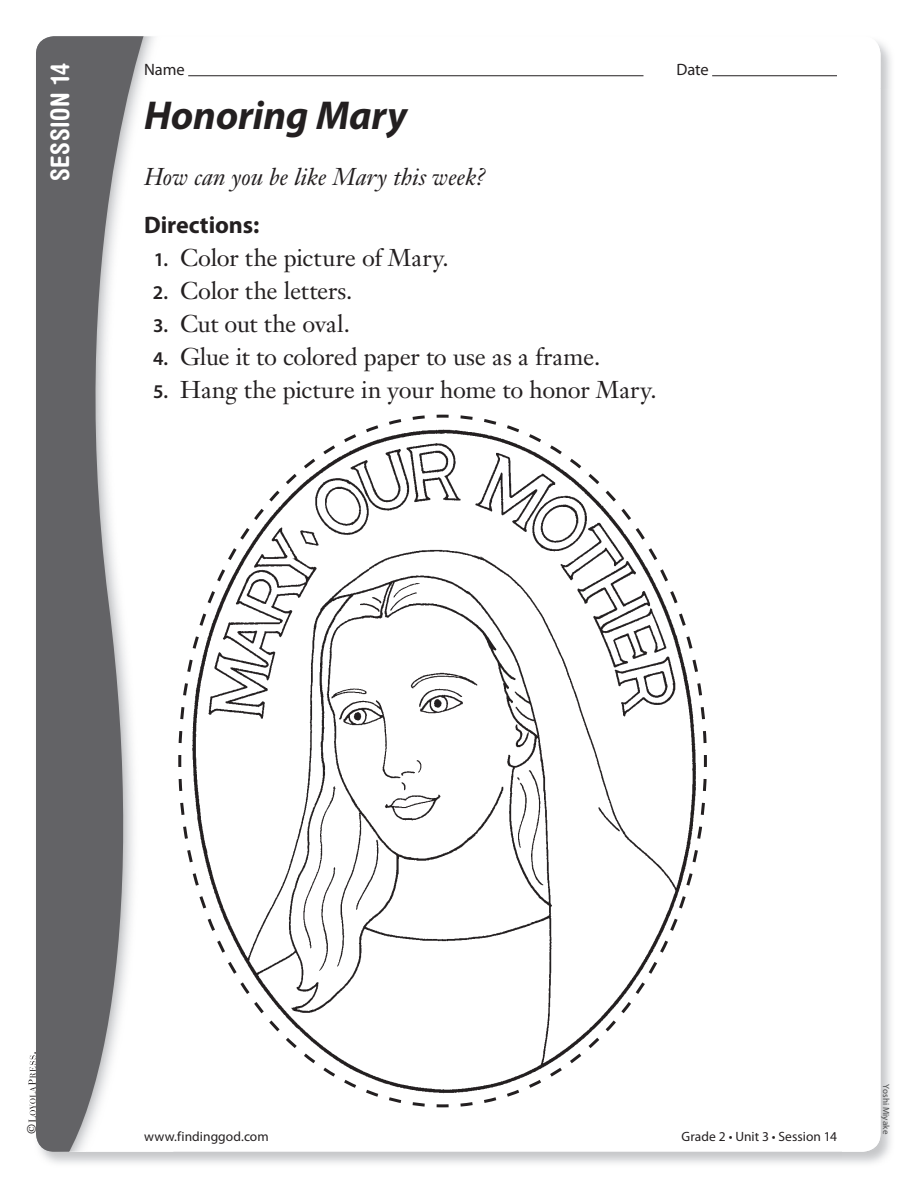
<style>
.page{position:relative;width:918px;height:1188px;background:#fff}
.page>*{position:absolute;margin:0;border:0;box-sizing:border-box;transform-origin:0 0}
.t1{font:italic 700 40.5px "Myriad Pro";letter-spacing:-.005em;color:#231f20}
.t2{font:700 condensed 25.5px "Helvetica Rounded LT Std";letter-spacing:.025em;color:#fff}
.t3{font:24px "Janson Text LT Std";letter-spacing:-.01em;color:#231f20}
.t4{font:italic 24px "FL Janson Text LT Std";letter-spacing:-.01em;color:#231f20}
.t5{font:700 24px "Myriad Pro";letter-spacing:-.005em;color:#231f20}
.t6{font:16.5px "Myriad Pro";letter-spacing:-.005em;color:#231f20}
.t7{font:13.5px "Myriad Pro";letter-spacing:.005em;color:#231f20}
.t8{font:12px "Janson Text LT Std";color:#231f20}
.t9{font:9px "Myriad Pro";letter-spacing:.015em;color:#4b4c4d}
.s1{font-family:"Myriad Pro";font-weight:600;font-size:19.5px}
</style>
<div class="page">
<svg style="left:36px;top:36px;width:118px;height:1116px;fill:#636366"></svg>
<svg style="left:178px;top:414px;width:529px;height:694px"></svg>
<svg style="left:28px;top:1052px;width:8px;height:70px"></svg>
<hr style="left:188px;top:75px;width:456px;height:1px;background:#231f20">
<hr style="left:712px;top:75px;width:125px;height:1px;background:#231f20">
<p class="t2" style="left:44px;top:181px;width:120px;rotate:-90deg">SESSION 14</p>
<p class="t6" style="left:144px;top:60px;width:42px">Name</p>
<p class="t6" style="left:677px;top:60px;width:34px">Date</p>
<h1 class="t1" style="left:144px;top:89px;width:265px">Honoring Mary</h1>
<p class="t4" style="left:144px;top:162px;width:344px">How can you be like Mary this week?</p>
<p class="t5" style="left:144px;top:209px;width:117px">Directions:</p>
<p class="t3" style="left:154px;top:242px;width:296px"><span class="s1">1.</span> Color the picture of Mary.</p>
<p class="t3" style="left:153px;top:275px;width:201px"><span class="s1">2.</span> Color the letters.</p>
<p class="t3" style="left:153px;top:308px;width:198px"><span class="s1">3.</span> Cut out the oval.</p>
<p class="t3" style="left:153px;top:341px;width:449px"><span class="s1">4.</span> Glue it to colored paper to use as a frame.</p>
<p class="t3" style="left:153px;top:374px;width:505px"><span class="s1">5.</span> Hang the picture in your home to honor Mary.</p>
<p class="t8" style="left:24px;top:1134px;width:12px;rotate:-90deg">©</p>
<p class="t7" style="left:144px;top:1128px;width:126px">www.findinggod.com</p>
<p class="t7" style="left:682px;top:1128px;width:157px">Grade 2 • Unit 3 • Session 14</p>
<p class="t9" style="left:892px;top:1084px;width:51px;rotate:90deg">Yoshi Miyake</p>
</div>
